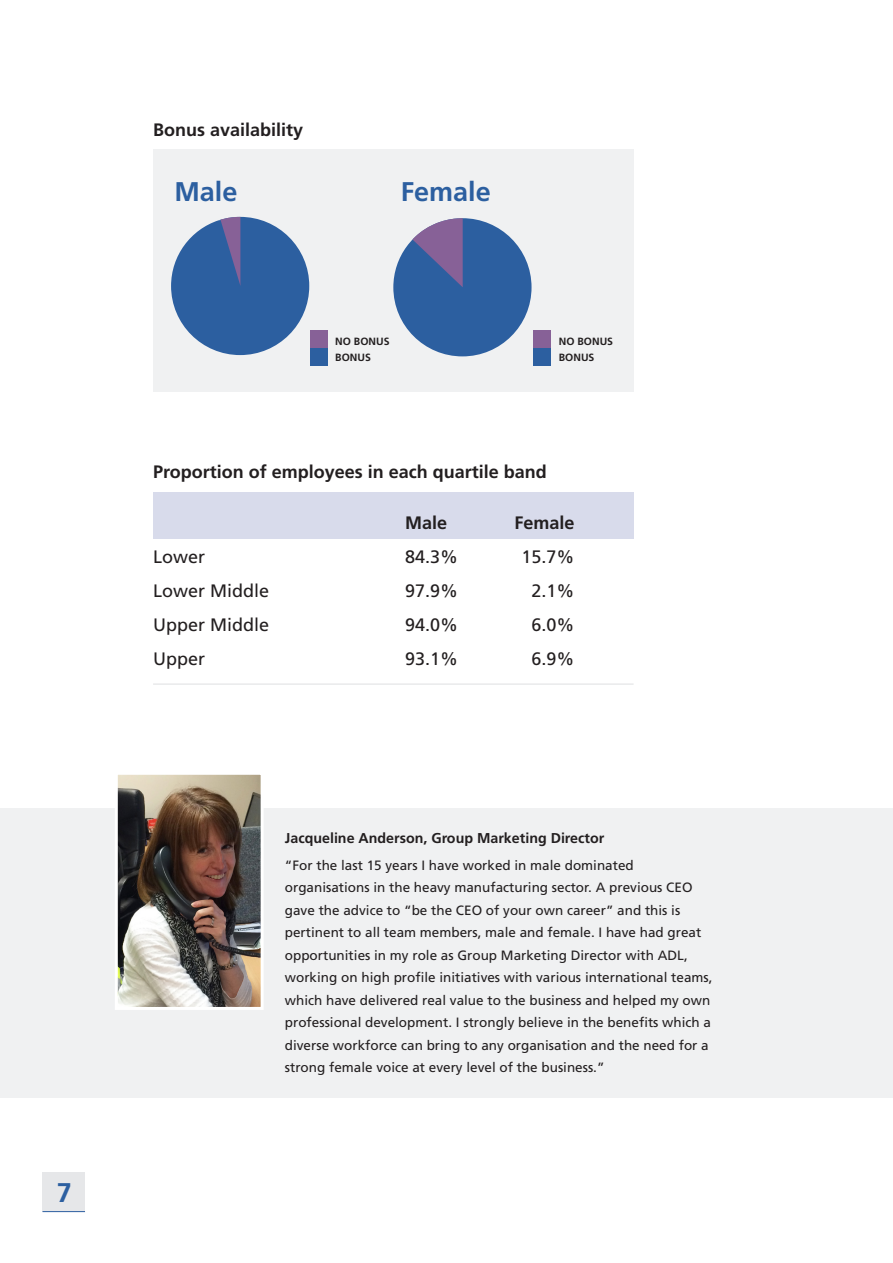
<style>
.page{position:relative;width:893px;height:1263px;background:#fff}
.page>*{position:absolute;margin:0;border:0;box-sizing:border-box;transform-origin:0 0}
.t1{font:700 27px "Frutiger";color:#2c5fa0}
.t2{font:18px "Frutiger";color:#231f20}
.t3{font:700 18px "Frutiger";color:#231f20}
.t4{font:700 14.25px "Frutiger";color:#231f20}
.t5{font:13.5px/22.5px "Frutiger";color:#231f20}
.t6{font:700 10.5px "Frutiger";color:#231f20}
</style>
<div class="page">
<div style="left:153px;top:150px;width:481px;height:242px;background:#f0f1f2"></div>
<div style="left:0;top:808px;width:893px;height:289px;background:#f0f1f2"></div>
<div style="left:43px;top:1172px;width:42px;height:40px;background:#e6e7e9"></div>
<hr style="left:43px;top:1211px;width:42px;height:1px;background:#2c5fa0">
<img style="left:119px;top:776px;width:141px;height:230px">
<div style="left:115px;top:772px;width:149px;height:238px;border:3px solid #fff"></div>
<div style="left:153px;top:492px;width:481px;height:46px;background:#d8dbeb"></div>
<hr style="left:153px;top:683px;width:481px;height:2px;background:#e9eaeb">
<div style="left:310px;top:348px;width:18px;height:18px;background:#2c5fa0"></div>
<div style="left:310px;top:330px;width:18px;height:18px;background:#876197"></div>
<div style="left:533px;top:348px;width:18px;height:18px;background:#2c5fa0"></div>
<div style="left:533px;top:330px;width:18px;height:18px;background:#876197"></div>
<svg style="left:171px;top:217px;width:138px;height:138px"></svg>
<svg style="left:393px;top:218px;width:138px;height:138px"></svg>
<p class="t1" style="left:57px;top:1177px;width:17px">7</p>
<p class="t3" style="left:153px;top:119px;width:152px">Bonus availability</p>
<p class="t1" style="left:174px;top:176px;width:65px">Male</p>
<p class="t1" style="left:401px;top:176px;width:92px">Female</p>
<p class="t6" style="left:335px;top:335px;width:56px">NO BONUS</p>
<p class="t6" style="left:335px;top:351px;width:37px">BONUS</p>
<p class="t6" style="left:559px;top:335px;width:56px">NO BONUS</p>
<p class="t6" style="left:559px;top:351px;width:37px">BONUS</p>
<p class="t3" style="left:153px;top:461px;width:395px">Proportion of employees in each quartile band</p>
<p class="t3" style="left:405px;top:512px;width:44px">Male</p>
<p class="t3" style="left:515px;top:512px;width:62px">Female</p>
<p class="t2" style="left:153px;top:546px;width:54px">Lower</p>
<p class="t2" style="left:405px;top:546px;width:55px">84.3%</p>
<p class="t2" style="left:522px;top:546px;width:55px">15.7%</p>
<p class="t2" style="left:153px;top:580px;width:118px">Lower Middle</p>
<p class="t2" style="left:405px;top:580px;width:55px">97.9%</p>
<p class="t2" style="left:532px;top:580px;width:45px">2.1%</p>
<p class="t2" style="left:153px;top:614px;width:118px">Upper Middle</p>
<p class="t2" style="left:405px;top:614px;width:55px">94.0%</p>
<p class="t2" style="left:532px;top:614px;width:45px">6.0%</p>
<p class="t2" style="left:153px;top:648px;width:54px">Upper</p>
<p class="t2" style="left:405px;top:648px;width:55px">93.1%</p>
<p class="t2" style="left:532px;top:648px;width:45px">6.9%</p>
<p class="t4" style="left:285px;top:829px;width:321px">Jacqueline Anderson, Group Marketing Director</p>
<p class="t5" style="left:285px;top:854px;width:429px">“For the last 15 years I have worked in male dominated organisations in the heavy manufacturing sector. A previous CEO gave the advice to “be the CEO of your own career” and this is pertinent to all team members, male and female. I have had great opportunities in my role as Group Marketing Director with ADL, working on high profile initiatives with various international teams, which have delivered real value to the business and helped my own professional development. I strongly believe in the benefits which a diverse workforce can bring to any organisation and the need for a strong female voice at every level of the business.”</p>
</div>
